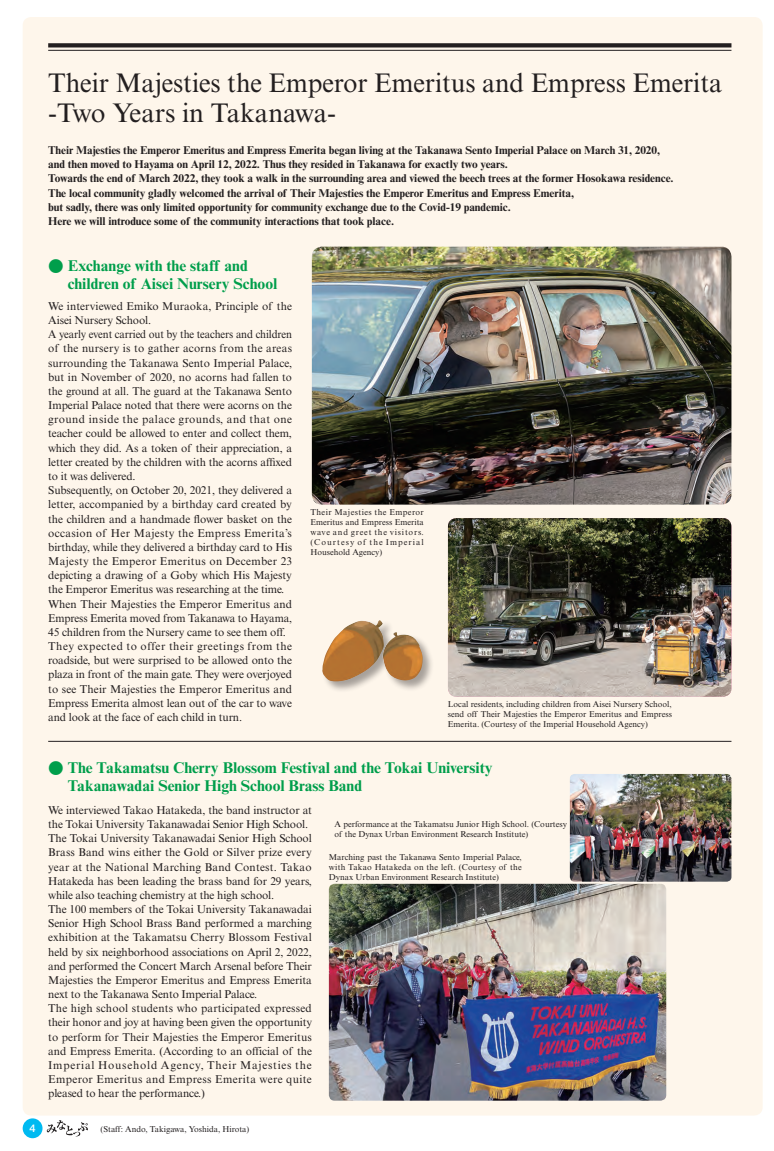
<style>
.page{position:relative;width:774px;height:1151px;background:#fff}
.page>*{position:absolute;margin:0;border:0;box-sizing:border-box;transform-origin:0 0}
.t1{font:26.9px/29.8px "Times New Roman MT Std";letter-spacing:-.005em;color:#231f20}
.t2{font:700 15.6px/17.7px "Times New Roman MT Std";color:#009e4b}
.t3{font:11.3px/14.2px "Times New Roman MT Std";letter-spacing:-.01em;color:#231f20}
.t4{font:700 11.3px/14.2px "Times New Roman MT Std";letter-spacing:-.005em;color:#231f20}
.t5{font:500 10.6px "Helvetica Neue LT Std";color:#fff;scale:1.05 1}
.t6{font:8.5px/9.9px "Times New Roman MT Std";color:#231f20;text-align:justify}
.s1{font-family:"Gothic MB101 Pro De"}
</style>
<div class="page">
<div style="left:23px;top:17px;width:740px;height:1098px;background:#fef6eb;border-radius:9px"></div>
<img style="left:312px;top:247px;width:419px;height:258px">
<img style="left:448px;top:518px;width:283px;height:179px">
<img style="left:329px;top:884px;width:337px;height:217px">
<div style="left:322px;top:620px;width:112px;height:73px;background:#231f20;opacity:.4"></div>
<img style="left:322px;top:620px;width:101px;height:62px">
<img style="left:570px;top:774px;width:161px;height:108px">
<svg style="left:48px;top:43px;width:683px;height:4px;background:#2f2b2b"></svg>
<hr style="left:48px;top:50px;width:683px;height:1px;background:#231f20">
<hr style="left:48px;top:741px;width:683px;height:1px;background:#231f20">
<div style="left:23px;top:1118px;width:20px;height:20px;background:#00baf1;border-radius:50%"></div>
<svg style="left:47px;top:1120px;width:41px;height:16px"></svg>
<h1 class="t1" style="left:48px;top:68px;width:675px">Their Majesties the Emperor Emeritus and Empress Emerita -Two Years in Takanawa-</h1>
<p class="t4" style="left:48px;top:143px;width:627px">Their Majesties the Emperor Emeritus and Empress Emerita began living at the Takanawa Sento Imperial Palace on March 31, 2020, and then moved to Hayama on April 12, 2022. Thus they resided in Takanawa for exactly two years.<br>Towards the end of March 2022, they took a walk in the surrounding area and viewed the beech trees at the former Hosokawa residence.<br>The local community gladly welcomed the arrival of Their Majesties the Emperor Emeritus and Empress Emerita,<br>but sadly, there was only limited opportunity for community exchange due to the Covid-19 pandemic.<br>Here we will introduce some of the community interactions that took place.</p>
<h2 class="t2" style="left:68px;top:256px;width:211px;text-indent:-19px"><span class="s1">●</span> Exchange with the staff and children of Aisei Nursery School</h2>
<p class="t3" style="left:48px;top:299px;width:245px">We interviewed Emiko Muraoka, Principle of the Aisei Nursery School.<br>A yearly event carried out by the teachers and children of the nursery is to gather acorns from the areas surrounding the Takanawa Sento Imperial Palace, but in November of 2020, no acorns had fallen to the ground at all. The guard at the Takanawa Sento Imperial Palace noted that there were acorns on the ground inside the palace grounds, and that one teacher could be allowed to enter and collect them, which they did. As a token of their appreciation, a letter created by the children with the acorns affixed to it was delivered.<br>Subsequently, on October 20, 2021, they delivered a letter, accompanied by a birthday card created by the children and a handmade flower basket on the occasion of Her Majesty the Empress Emerita’s birthday, while they delivered a birthday card to His Majesty the Emperor Emeritus on December 23 depicting a drawing of a Goby which His Majesty the Emperor Emeritus was researching at the time.<br>When Their Majesties the Emperor Emeritus and Empress Emerita moved from Takanawa to Hayama, 45 children from the Nursery came to see them off.<br>They expected to offer their greetings from the roadside, but were surprised to be allowed onto the plaza in front of the main gate. They were overjoyed to see Their Majesties the Emperor Emeritus and Empress Emerita almost lean out of the car to wave and look at the face of each child in turn.</p>
<p class="t6" style="left:310px;top:507px;width:115px">Their Majesties the Emperor Emeritus and Empress Emerita wave and greet the visitors. (Courtesy of the Imperial Household Agency)</p>
<p class="t6" style="left:448px;top:699px;width:225px">Local residents, including children from Aisei Nursery School, send off Their Majesties the Emperor Emeritus and Empress Emerita. (Courtesy of the Imperial Household Agency)</p>
<h2 class="t2" style="left:68px;top:759px;width:426px;text-indent:-19px"><span class="s1">●</span> The Takamatsu Cherry Blossom Festival and the Tokai University<br>Takanawadai Senior High School Brass Band</h2>
<p class="t3" style="left:48px;top:803px;width:265px">We interviewed Takao Hatakeda, the band instructor at the Tokai University Takanawadai Senior High School.<br>The Tokai University Takanawadai Senior High School Brass Band wins either the Gold or Silver prize every year at the National Marching Band Contest. Takao Hatakeda has been leading the brass band for 29 years, while also teaching chemistry at the high school.<br>The 100 members of the Tokai University Takanawadai Senior High School Brass Band performed a marching exhibition at the Takamatsu Cherry Blossom Festival held by six neighborhood associations on April 2, 2022, and performed the Concert March Arsenal before Their Majesties the Emperor Emeritus and Empress Emerita next to the Takanawa Sento Imperial Palace.<br>The high school students who participated expressed their honor and joy at having been given the opportunity to perform for Their Majesties the Emperor Emeritus and Empress Emerita. (According to an official of the Imperial Household Agency, Their Majesties the Emperor Emeritus and Empress Emerita were quite pleased to hear the performance.)</p>
<p class="t5" style="left:29px;top:1122px;width:7px">4</p>
<p class="t6" style="left:101px;top:1124px;width:150px">(Staff: Ando, Takigawa, Yoshida, Hirota)</p>
<p class="t6" style="left:334px;top:819px;width:234px">A performance at the Takamatsu Junior High School. (Courtesy of the Dynax Urban Environment Research Institute)</p>
<p class="t6" style="left:329px;top:852px;width:194px">Marching past the Takanawa Sento Imperial Palace, with Takao Hatakeda on the left. (Courtesy of the Dynax Urban Environment Research Institute)</p>
</div>
